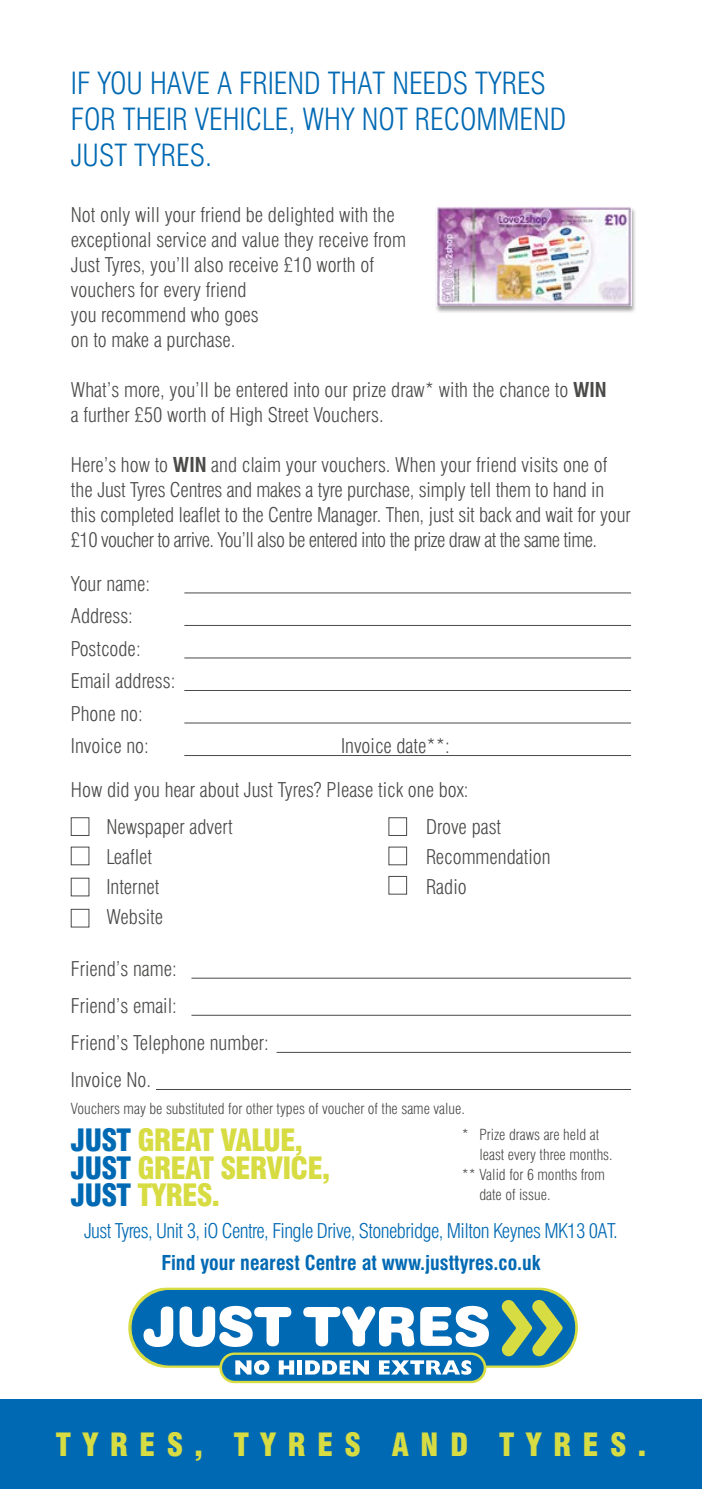
<style>
.page{position:relative;width:702px;height:1489px;background:#fff}
.page>*{position:absolute;margin:0;border:0;box-sizing:border-box;transform-origin:0 0}
.t1{font:900 condensed 31.25px "Swiss 721 BT";letter-spacing:.36em;color:#d7dc43}
.t2{font:300 condensed 30px/36px "Swiss 721 BT";color:#0069b3}
.t3{font:900 condensed 30px/27.5px "Swiss 721 BT";letter-spacing:-.03em;color:#d7dc43}
.t4{font:300 condensed 20px/25px "Swiss 721 BT";color:#4a4a49}
.t5{font:300 condensed 20px "Swiss 721 BT";letter-spacing:-.03em;color:#0069b3}
.t6{font:700 condensed 20px "Swiss 721 BT";color:#0069b3}
.t7{font:300 condensed 15px "Swiss 721 BT";color:#4a4a49}
.s1{font-weight:700}
.s2{color:#0069b3}
</style>
<div class="page">
<hr style="left:184px;top:592px;width:447px;height:1px;background:#4a4a49">
<hr style="left:184px;top:625px;width:447px;height:1px;background:#4a4a49">
<hr style="left:184px;top:657px;width:447px;height:1px;background:#4a4a49">
<hr style="left:184px;top:690px;width:447px;height:1px;background:#4a4a49">
<hr style="left:184px;top:722px;width:447px;height:1px;background:#4a4a49">
<hr style="left:184px;top:755px;width:447px;height:1px;background:#4a4a49">
<hr style="left:191px;top:977px;width:440px;height:1px;background:#4a4a49">
<hr style="left:191px;top:1014px;width:440px;height:1px;background:#4a4a49">
<hr style="left:276px;top:1051px;width:355px;height:1px;background:#4a4a49">
<hr style="left:156px;top:1088px;width:475px;height:1px;background:#4a4a49">
<div style="left:71px;top:817px;width:18px;height:18px;border:1px solid #4a4a49"></div>
<div style="left:388px;top:817px;width:19px;height:18px;border:1px solid #4a4a49"></div>
<div style="left:71px;top:846px;width:18px;height:19px;border:1px solid #4a4a49"></div>
<div style="left:388px;top:846px;width:19px;height:19px;border:1px solid #4a4a49"></div>
<div style="left:388px;top:876px;width:19px;height:18px;border:1px solid #4a4a49"></div>
<div style="left:71px;top:877px;width:18px;height:19px;border:1px solid #4a4a49"></div>
<div style="left:71px;top:909px;width:18px;height:18px;border:1px solid #4a4a49"></div>
<svg style="left:128px;top:1287px;width:450px;height:80px;fill:#d7dc43"></svg>
<div style="left:132px;top:1290px;width:442px;height:74px;background:#0069b3;border-radius:37px"></div>
<div style="left:132px;top:1289px;width:443px;height:76px;border:1px solid #0069b3;border-radius:37px"></div>
<svg style="left:143px;top:1306px;width:30px;height:40px"></svg>
<svg style="left:179px;top:1305px;width:112px;height:41px"></svg>
<svg style="left:303px;top:1306px;width:111px;height:40px"></svg>
<svg style="left:420px;top:1305px;width:69px;height:41px"></svg>
<svg style="left:219px;top:1352px;width:267px;height:30px"></svg>
<div style="left:222px;top:1354px;width:261px;height:26px;background:#0069b3;border-radius:13px"></div>
<svg style="left:501px;top:1299px;width:61px;height:57px"></svg>
<svg style="left:235px;top:1360px;width:34px;height:14px"></svg>
<svg style="left:279px;top:1360px;width:15px;height:14px"></svg>
<div style="left:297px;top:1360px;width:5px;height:14px;background:#fff"></div>
<svg style="left:305px;top:1360px;width:64px;height:14px"></svg>
<svg style="left:379px;top:1360px;width:92px;height:14px"></svg>
<div style="left:0;top:1399px;width:702px;height:89px;background:#0069b3"></div>
<div style="left:434px;top:207px;width:202px;height:107px;background:#000;opacity:.4"></div>
<img style="left:436px;top:207px;width:195px;height:99px">
<h2 class="t2" style="left:71px;top:65px;width:497px">IF YOU HAVE A FRIEND THAT NEEDS TYRES<br>FOR THEIR VEHICLE, WHY NOT RECOMMEND<br>JUST TYRES.</h2>
<p class="t4" style="left:71px;top:202px;width:336px">Not only will your friend be delighted with the exceptional service and value they receive from Just Tyres, you’ll also receive £10 worth of vouchers for every friend<br>you recommend who goes<br>on to make a purchase.</p>
<p class="t4" style="left:71px;top:377px;width:537px">What’s more, you’ll be entered into our prize draw* with the chance to <span class="s1">WIN </span>a further £50 worth of High Street Vouchers.</p>
<p class="t4" style="left:71px;top:452px;width:561px">Here’s how to <span class="s1">WIN</span> and claim your vouchers. When your friend visits one of the Just Tyres Centres and makes a tyre purchase, simply tell them to hand in this completed leaflet to the Centre Manager. Then, just sit back and wait for your £10 voucher to arrive. You’ll also be entered into the prize draw at the same time.</p>
<p class="t4" style="left:71px;top:567px;width:106px;line-height:32.5px">Your name:<br>Address:<br>Postcode:<br>Email address:<br>Phone no:<br>Invoice no:</p>
<p class="t4" style="left:341px;top:733px;width:110px">Invoice date**:</p>
<p class="t4" style="left:106px;top:771px;width:364px;line-height:37px;text-indent:-35px">How did you hear about Just Tyres? Please tick one box:<br>Newspaper advert</p>
<p class="t4" style="left:426px;top:814px;width:77px">Drove past</p>
<p class="t4" style="left:106px;top:844px;width:47px">Leaflet</p>
<p class="t4" style="left:426px;top:844px;width:126px">Recommendation</p>
<p class="t4" style="left:106px;top:874px;width:55px">Internet</p>
<p class="t4" style="left:426px;top:874px;width:42px">Radio</p>
<p class="t4" style="left:106px;top:904px;width:58px">Website</p>
<p class="t4" style="left:71px;top:949px;width:199px;line-height:37px">Friend’s name:<br>Friend’s email:<br>Friend’s Telephone number:<br>Invoice No.</p>
<p class="t7" style="left:71px;top:1099px;width:395px">Vouchers may be substituted for other types of voucher of the same value.</p>
<h2 class="t3" style="left:71px;top:1126px;width:261px"><span class="s2">JUST</span> GREAT VALUE,<br><span class="s2">JUST</span> GREAT SERVICE,<br><span class="s2">JUST</span> TYRES.</h2>
<p class="t7" style="left:462px;top:1125px;width:139px">* Prize draws are held at</p>
<p class="t7" style="left:479px;top:1145px;width:135px">least every three months.</p>
<p class="t7" style="left:462px;top:1165px;width:145px">** Valid for 6 months from</p>
<p class="t7" style="left:479px;top:1185px;width:73px">date of issue.</p>
<p class="t5" style="left:84px;top:1218px;width:535px">Just Tyres, Unit 3, iO Centre, Fingle Drive, Stonebridge, Milton Keynes MK13 0AT.</p>
<p class="t6" style="left:161px;top:1251px;width:381px">Find your nearest Centre at www.justtyres.co.uk</p>
<h1 class="t1" style="left:56px;top:1425px;width:591px">TYRES, TYRES AND TYRES.</h1>
</div>
